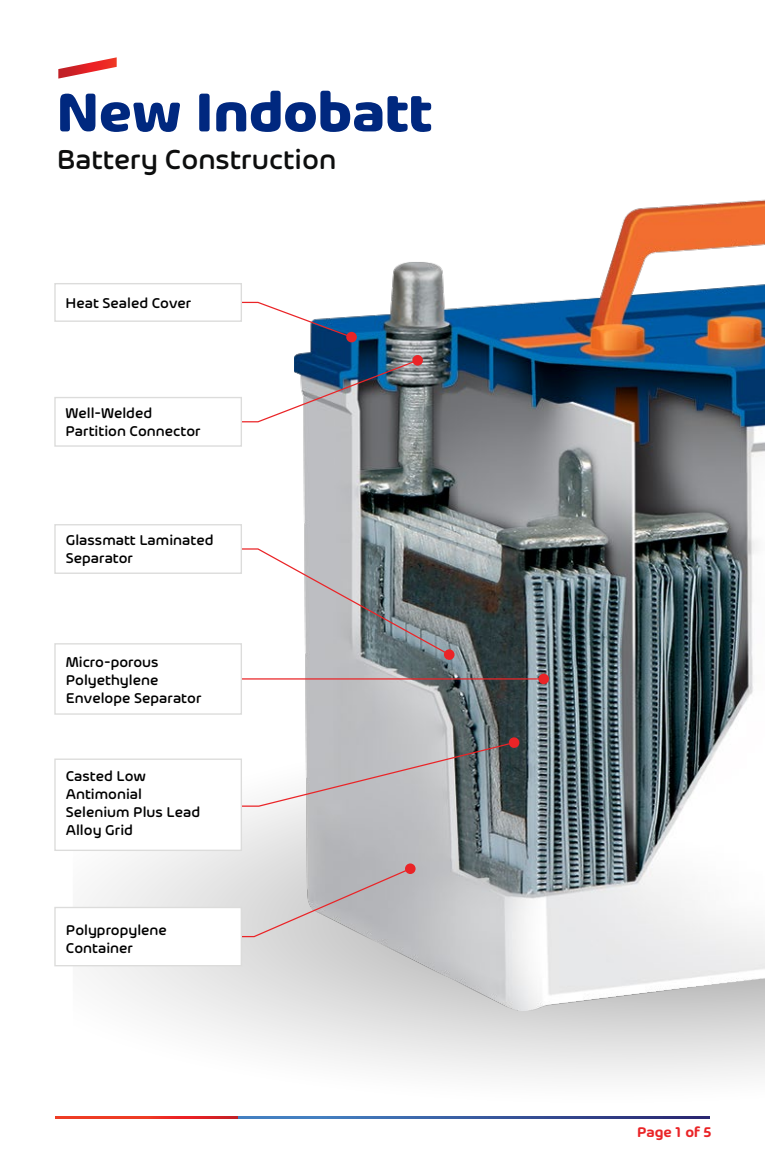
<style>
.page{position:relative;width:765px;height:1170px;background:#fff}
.page>*{position:absolute;margin:0;border:0;box-sizing:border-box;transform-origin:0 0}
.t1{font:700 58.25px "Arlon";color:#00287f}
.t2{font:500 29.25px "Arlon";color:#0d0e0e}
.t3{font:500 15.12px/18.1px "Arlon";color:#000}
.t4{font:600 15px "Arlon";color:#ea2427}
</style>
<div class="page">
<svg style="left:73px;top:807px;width:692px;height:312px"></svg>
<img style="left:294px;top:199px;width:471px;height:811px">
<svg style="left:242px;top:548px;width:209px;height:108px"></svg>
<div style="left:444px;top:649px;width:11px;height:11px;background:#ea2427;border-radius:50%"></div>
<svg style="left:242px;top:359px;width:177px;height:64px"></svg>
<div style="left:412px;top:355px;width:11px;height:11px;background:#ea2427;border-radius:50%"></div>
<svg style="left:242px;top:301px;width:111px;height:38px"></svg>
<div style="left:346px;top:332px;width:11px;height:10px;background:#ea2427;border-radius:50%"></div>
<svg style="left:73px;top:867px;width:339px;height:71px"></svg>
<div style="left:405px;top:863px;width:11px;height:11px;background:#ea2427;border-radius:50%"></div>
<hr style="left:60px;top:678px;width:484px;height:2px;background:#ea2427">
<div style="left:538px;top:674px;width:11px;height:10px;background:#ea2427;border-radius:50%"></div>
<svg style="left:59px;top:741px;width:457px;height:66px"></svg>
<div style="left:509px;top:737px;width:10px;height:11px;background:#ea2427;border-radius:50%"></div>
<div style="left:54px;top:397px;width:188px;height:50px;background:#fff;border:1px solid #dcdcdb"></div>
<div style="left:54px;top:524px;width:188px;height:50px;background:#fff;border:1px solid #dcdcdb"></div>
<div style="left:54px;top:643px;width:188px;height:72px;background:#fff;border:1px solid #dcdcdb"></div>
<div style="left:54px;top:759px;width:188px;height:92px;background:#fff;border:1px solid #dcdcdb"></div>
<div style="left:54px;top:907px;width:188px;height:59px;background:#fff;border:1px solid #dcdcdb"></div>
<div style="left:54px;top:283px;width:188px;height:39px;background:#fff;border:1px solid #dcdcdb"></div>
<svg style="left:58px;top:57px;width:59px;height:22px"></svg>
<svg style="left:55px;top:1116px;width:184px;height:2px"></svg>
<svg style="left:239px;top:1116px;width:471px;height:2px"></svg>
<h1 class="t1" style="left:57px;top:70px;width:377px">New Indobatt</h1>
<h2 class="t2" style="left:57px;top:138px;width:281px">Battery Construction</h2>
<p class="t3" style="left:66px;top:293px;width:127px">Heat Sealed Cover</p>
<p class="t3" style="left:66px;top:403px;width:137px">Well-Welded<br>Partition Connector</p>
<p class="t3" style="left:66px;top:530px;width:149px">Glassmatt Laminated<br>Separator</p>
<p class="t3" style="left:66px;top:652px;width:137px">Micro-porous<br>Polyethylene<br>Envelope Separator</p>
<p class="t3" style="left:66px;top:766px;width:136px">Casted Low<br>Antimonial<br>Selenium Plus Lead<br>Alloy Grid</p>
<p class="t3" style="left:66px;top:920px;width:102px">Polypropylene<br>Container</p>
<p class="t4" style="left:637px;top:1121px;width:76px">Page 1 of 5</p>
</div>
